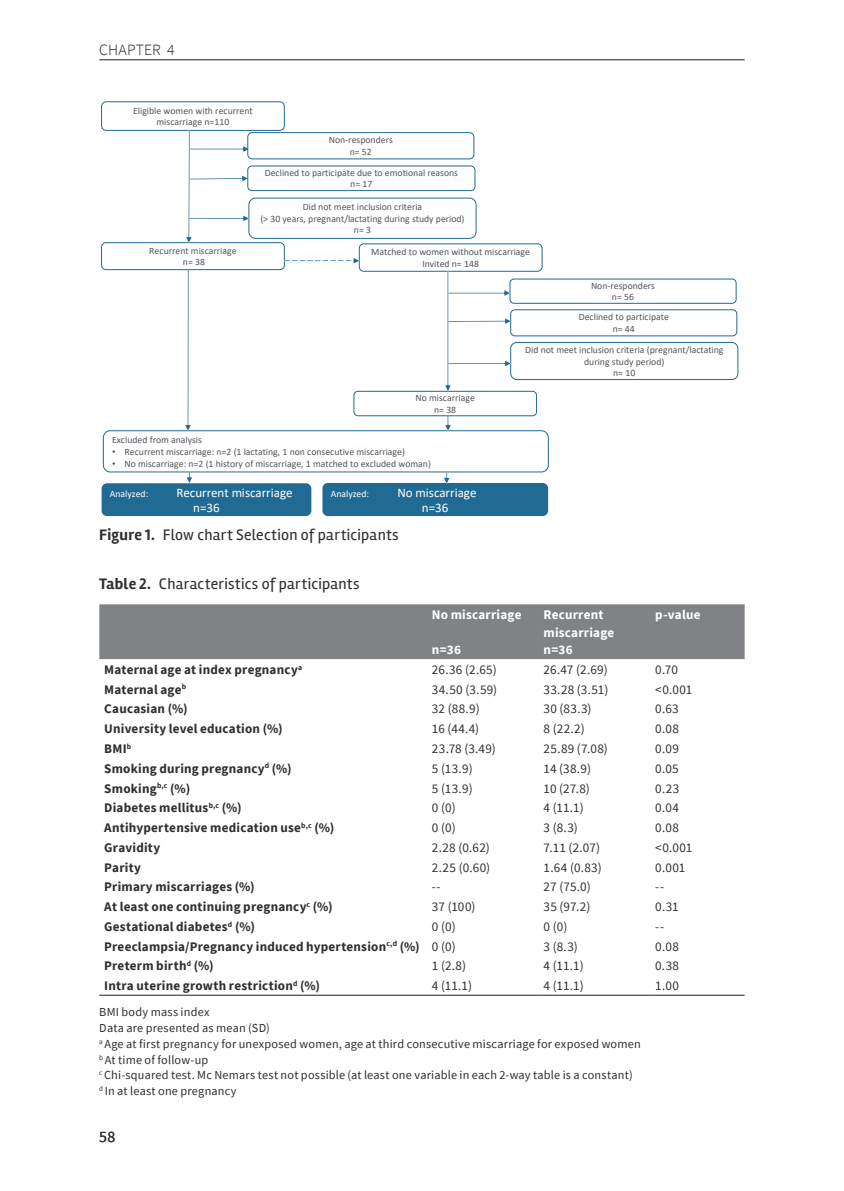
<style>
.page{position:relative;width:844px;height:1191px;background:#fff}
.page>*{position:absolute;margin:0;border:0;box-sizing:border-box;transform-origin:0 0}
.t1{font:15.75px "Rambla";letter-spacing:.015em;color:#312f30}
.t2{font:300 15.75px "Source Sans Pro";letter-spacing:.005em;color:#231f20}
.t3{font:15.75px "Source Sans Pro";color:#312f30}
.t4{font:700 13.12px "Source Sans Pro";letter-spacing:.015em;color:#312f30}
.t5{font:13.12px "Source Sans Pro";letter-spacing:.025em;color:#312f30}
.t6{font:700 13.12px/17.5px "Source Sans Pro";letter-spacing:.015em;color:#fff}
.t7{font:13.12px/15.6px "Calibri";letter-spacing:-.005em;color:#fff}
.t8{font:12.25px/15.8px "Source Sans Pro";letter-spacing:.015em;color:#312f30}
.t9{font:9.8px/11.7px "Calibri";color:#52555e;text-align:center}
.t10{font:9.8px "Calibri";color:#fff}
.s1{font-family:"Arial"}
.s2{font-weight:700}
.s3{font-weight:400}
</style>
<div class="page">
<hr style="left:99px;top:59px;width:645px;height:1px;background:#231f20">
<div style="left:101px;top:101px;width:183px;height:30px;border:1px solid #216a93;border-radius:5px"></div>
<div style="left:101px;top:242px;width:183px;height:28px;border:1px solid #216a93;border-radius:4px"></div>
<div style="left:359px;top:243px;width:183px;height:29px;border:1px solid #216a93;border-radius:5px"></div>
<svg style="left:284px;top:258px;width:75px;height:5px"></svg>
<div style="left:103px;top:430px;width:445px;height:42px;border:1px solid #216a93;border-radius:7px"></div>
<svg style="left:185px;top:270px;width:6px;height:161px"></svg>
<svg style="left:445px;top:416px;width:5px;height:15px"></svg>
<div style="left:102px;top:483px;width:209px;height:33px;background:#216a93;border-radius:5px"></div>
<div style="left:322px;top:483px;width:226px;height:33px;background:#216a93;border-radius:6px"></div>
<svg style="left:186px;top:472px;width:6px;height:11px"></svg>
<svg style="left:444px;top:472px;width:5px;height:11px"></svg>
<div style="left:247px;top:132px;width:227px;height:27px;border:1px solid #216a93;border-radius:4px"></div>
<div style="left:247px;top:166px;width:228px;height:25px;border:1px solid #216a93;border-radius:4px"></div>
<div style="left:248px;top:198px;width:228px;height:41px;border:1px solid #216a93;border-radius:7px"></div>
<svg style="left:186px;top:130px;width:63px;height:113px"></svg>
<div style="left:509px;top:279px;width:227px;height:25px;border:1px solid #216a93;border-radius:4px"></div>
<div style="left:510px;top:309px;width:227px;height:27px;border:1px solid #216a93;border-radius:4px"></div>
<div style="left:353px;top:391px;width:184px;height:25px;border:1px solid #216a93;border-radius:4px"></div>
<div style="left:510px;top:342px;width:228px;height:38px;border:1px solid #216a93;border-radius:6px"></div>
<svg style="left:445px;top:271px;width:65px;height:120px"></svg>
<div style="left:99px;top:604px;width:645px;height:55px;background:#808285"></div>
<hr style="left:99px;top:994px;width:328px;height:1px;background:#231f20">
<hr style="left:427px;top:994px;width:111px;height:1px;background:#231f20">
<hr style="left:538px;top:994px;width:112px;height:1px;background:#231f20">
<hr style="left:650px;top:994px;width:94px;height:1px;background:#231f20">
<h1 class="t2" style="left:99px;top:40px;width:77px">CHAPTER 4</h1>
<p class="t9" style="left:133px;top:104px;width:121px">Eligible women with recurrent miscarriage n=110</p>
<p class="t9" style="left:329px;top:134px;width:65px">Non-responders n= 52</p>
<p class="t9" style="left:265px;top:166px;width:195px">Declined to participate due to emotional reasons n= 17</p>
<p class="t9" style="left:260px;top:200px;width:206px">Did not meet inclusion criteria<br>(&gt; 30 years, pregnant/lactating during study period) n= 3</p>
<p class="t9" style="left:149px;top:244px;width:89px">Recurrent miscarriage n= 38</p>
<p class="t9" style="left:371px;top:246px;width:160px">Matched to women without miscarriage<br>Invited n= 148</p>
<p class="t9" style="left:591px;top:279px;width:65px">Non-responders n= 56</p>
<p class="t9" style="left:578px;top:311px;width:92px">Declined to participate n= 44</p>
<p class="t9" style="left:415px;top:392px;width:61px">No miscarriage n= 38</p>
<p class="t9" style="left:112px;top:434px;width:91px">Excluded from analysis</p>
<p class="t9" style="left:112px;top:445px;width:294px"><span class="s1">•</span> Recurrent miscarriage: n=2 (1 lactating, 1 non consecutive miscarriage)</p>
<p class="t9" style="left:112px;top:457px;width:320px"><span class="s1">•</span> No miscarriage: n=2 (1 history of miscarriage, 1 matched to excluded woman)</p>
<p class="t10" style="left:110px;top:486px;width:40px">Analyzed:</p>
<h2 class="t7" style="left:193px;top:484px;width:101px;text-indent:-17px">Recurrent miscarriage n=36</h2>
<p class="t10" style="left:331px;top:486px;width:40px">Analyzed:</p>
<h2 class="t7" style="left:397px;top:484px;width:80px;text-align:center">No miscarriage n=36</h2>
<h1 class="t1" style="left:99px;top:526px;width:301px"><span class="s2">Figure 1.</span> Flow chart Selection of participants</h1>
<h1 class="t1" style="left:99px;top:575px;width:262px"><span class="s2">Table 2.</span> Characteristics of participants</h1>
<p class="t9" style="left:525px;top:343px;width:200px">Did not meet inclusion criteria (pregnant/lactating during study period)<br>n= 10</p>
<h2 class="t6" style="left:432px;top:606px;width:91px">No miscarriage</h2>
<h2 class="t6" style="left:432px;top:641px;width:31px">n=36</h2>
<h2 class="t6" style="left:543px;top:606px;width:72px">Recurrent miscarriage n=36</h2>
<h2 class="t6" style="left:655px;top:606px;width:47px">p-value</h2>
<h2 class="t4" style="left:104px;top:660px;width:199px">Maternal age at index pregnancy<sup>a</sup></h2>
<h2 class="t5" style="left:432px;top:661px;width:66px">26.36 (2.65)</h2>
<h2 class="t5" style="left:543px;top:661px;width:66px">26.47 (2.69)</h2>
<h2 class="t5" style="left:655px;top:661px;width:24px">0.70</h2>
<h2 class="t4" style="left:104px;top:680px;width:83px">Maternal age<sup>b</sup></h2>
<h2 class="t5" style="left:432px;top:681px;width:67px">34.50 (3.59)</h2>
<h2 class="t5" style="left:543px;top:681px;width:66px">33.28 (3.51)</h2>
<h2 class="t5" style="left:655px;top:681px;width:39px">&lt;0.001</h2>
<h2 class="t4" style="left:104px;top:700px;width:85px">Caucasian (%)</h2>
<h2 class="t5" style="left:432px;top:701px;width:49px">32 (88.9)</h2>
<h2 class="t5" style="left:543px;top:701px;width:49px">30 (83.3)</h2>
<h2 class="t5" style="left:655px;top:701px;width:25px">0.63</h2>
<h2 class="t4" style="left:104px;top:720px;width:180px">University level education (%)</h2>
<h2 class="t5" style="left:432px;top:720px;width:49px">16 (44.4)</h2>
<h2 class="t5" style="left:543px;top:720px;width:43px">8 (22.2)</h2>
<h2 class="t5" style="left:655px;top:720px;width:25px">0.08</h2>
<h2 class="t4" style="left:104px;top:740px;width:29px">BMI<sup>b</sup></h2>
<h2 class="t5" style="left:432px;top:740px;width:65px">23.78 (3.49)</h2>
<h2 class="t5" style="left:543px;top:740px;width:66px">25.89 (7.08)</h2>
<h2 class="t5" style="left:655px;top:740px;width:25px">0.09</h2>
<h2 class="t4" style="left:104px;top:759px;width:189px">Smoking during pregnancy<sup>d</sup> (%)</h2>
<h2 class="t5" style="left:432px;top:760px;width:42px">5 (13.9)</h2>
<h2 class="t5" style="left:543px;top:760px;width:49px">14 (38.9)</h2>
<h2 class="t5" style="left:655px;top:760px;width:25px">0.05</h2>
<h2 class="t4" style="left:104px;top:779px;width:87px">Smoking<sup>b,c</sup> (%)</h2>
<h2 class="t5" style="left:432px;top:780px;width:42px">5 (13.9)</h2>
<h2 class="t5" style="left:543px;top:780px;width:48px">10 (27.8)</h2>
<h2 class="t5" style="left:655px;top:780px;width:25px">0.23</h2>
<h2 class="t4" style="left:104px;top:799px;width:139px">Diabetes mellitus<sup>b,c</sup> (%)</h2>
<h2 class="t5" style="left:432px;top:799px;width:25px">0 (0)</h2>
<h2 class="t5" style="left:543px;top:799px;width:42px">4 (11.1)</h2>
<h2 class="t5" style="left:655px;top:799px;width:25px">0.04</h2>
<h2 class="t4" style="left:104px;top:819px;width:232px">Antihypertensive medication use<sup>b,c</sup> (%)</h2>
<h2 class="t5" style="left:432px;top:819px;width:25px">0 (0)</h2>
<h2 class="t5" style="left:543px;top:819px;width:36px">3 (8.3)</h2>
<h2 class="t5" style="left:655px;top:819px;width:25px">0.08</h2>
<h2 class="t4" style="left:104px;top:838px;width:57px">Gravidity</h2>
<h2 class="t5" style="left:432px;top:839px;width:59px">2.28 (0.62)</h2>
<h2 class="t5" style="left:543px;top:839px;width:58px">7.11 (2.07)</h2>
<h2 class="t5" style="left:655px;top:839px;width:39px">&lt;0.001</h2>
<h2 class="t4" style="left:104px;top:858px;width:38px">Parity</h2>
<h2 class="t5" style="left:432px;top:859px;width:60px">2.25 (0.60)</h2>
<h2 class="t5" style="left:543px;top:859px;width:60px">1.64 (0.83)</h2>
<h2 class="t5" style="left:655px;top:859px;width:32px">0.001</h2>
<h2 class="t4" style="left:104px;top:878px;width:152px">Primary miscarriages (%)</h2>
<h2 class="t5" style="left:432px;top:878px;width:10px">--</h2>
<h2 class="t5" style="left:543px;top:878px;width:49px">27 (75.0)</h2>
<h2 class="t5" style="left:655px;top:878px;width:10px">--</h2>
<h2 class="t4" style="left:104px;top:898px;width:230px">At least one continuing pregnancy<sup>c</sup> (%)</h2>
<h2 class="t5" style="left:432px;top:898px;width:45px">37 (100)</h2>
<h2 class="t5" style="left:543px;top:898px;width:48px">35 (97.2)</h2>
<h2 class="t5" style="left:655px;top:898px;width:25px">0.31</h2>
<h2 class="t4" style="left:104px;top:917px;width:152px">Gestational diabetes<sup>d</sup> (%)</h2>
<h2 class="t5" style="left:432px;top:918px;width:25px">0 (0)</h2>
<h2 class="t5" style="left:543px;top:918px;width:25px">0 (0)</h2>
<h2 class="t5" style="left:655px;top:918px;width:10px">--</h2>
<h2 class="t4" style="left:104px;top:937px;width:353px">Preeclampsia/Pregnancy induced hypertension<sup>c,d</sup> (%) <span class="s3">0 (0)</span></h2>
<h2 class="t5" style="left:543px;top:938px;width:36px">3 (8.3)</h2>
<h2 class="t5" style="left:655px;top:938px;width:25px">0.08</h2>
<h2 class="t4" style="left:104px;top:957px;width:111px">Preterm birth<sup>d</sup> (%)</h2>
<h2 class="t5" style="left:432px;top:957px;width:36px">1 (2.8)</h2>
<h2 class="t5" style="left:543px;top:957px;width:42px">4 (11.1)</h2>
<h2 class="t5" style="left:655px;top:957px;width:25px">0.38</h2>
<h2 class="t4" style="left:104px;top:977px;width:217px">Intra uterine growth restriction<sup>d</sup> (%)</h2>
<h2 class="t5" style="left:432px;top:977px;width:42px">4 (11.1)</h2>
<h2 class="t5" style="left:543px;top:977px;width:42px">4 (11.1)</h2>
<h2 class="t5" style="left:655px;top:977px;width:25px">1.00</h2>
<p class="t8" style="left:99px;top:1004px;width:543px">BMI body mass index<br>Data are presented as mean (SD)<br><sup>a</sup> Age at first pregnancy for unexposed women, age at third consecutive miscarriage for exposed women <sup>b</sup> At time of follow-up<br><sup>c</sup> Chi-squared test. Mc Nemars test not possible (at least one variable in each 2-way table is a constant)<br><sup>d</sup> In at least one pregnancy</p>
<h1 class="t3" style="left:99px;top:1127px;width:17px">58</h1>
</div>
